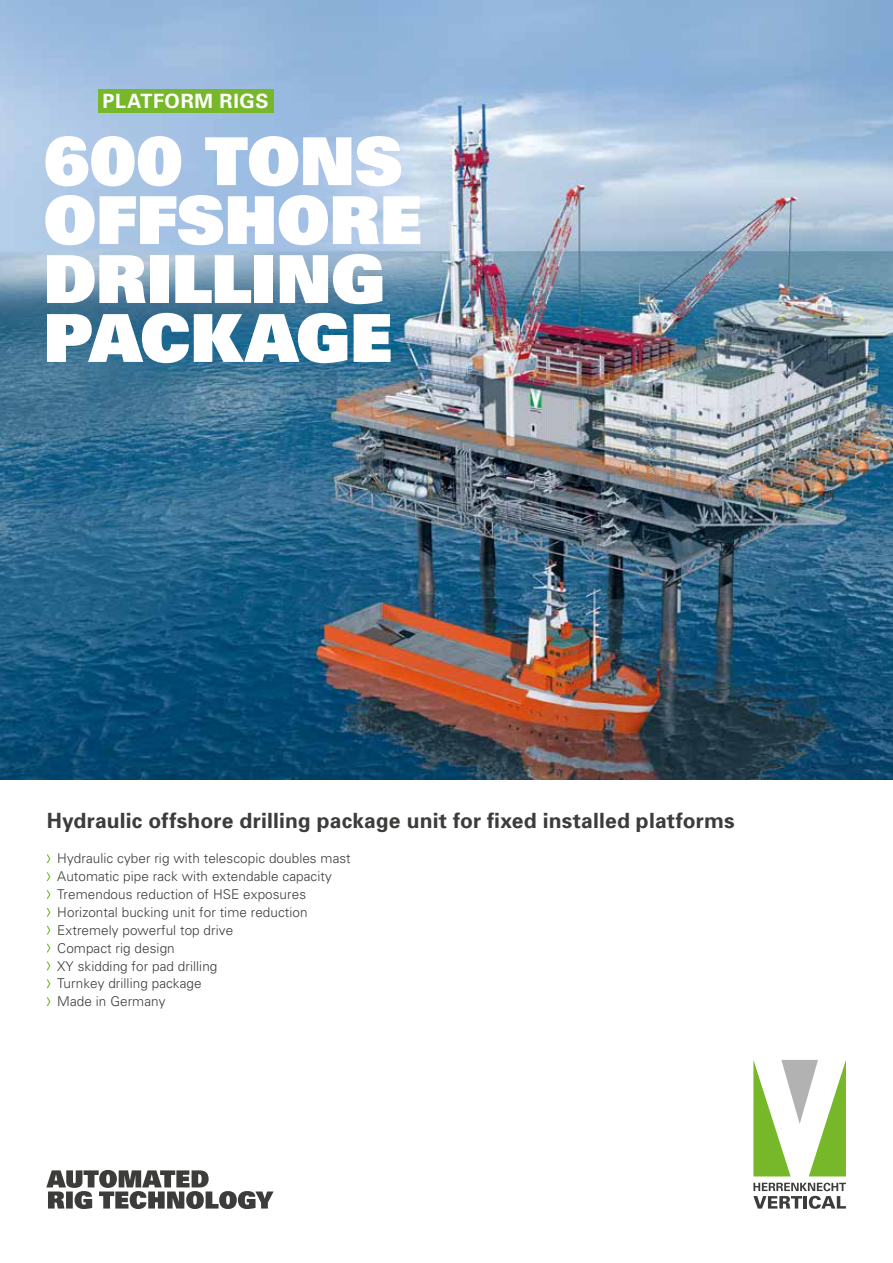
<style>
.page{position:relative;width:893px;height:1263px;background:#fff}
.page>*{position:absolute;margin:0;border:0;box-sizing:border-box;transform-origin:0 0}
.t1{font:900 66.15px/58.9px "Univers";letter-spacing:-.005em;color:#fff}
.t2{font:700 21px "Univers";letter-spacing:.01em;color:#3c3c3b}
.t3{font:700 19.65px "Univers";letter-spacing:.035em;color:#fff}
.t4{font:300 13.5px/17.9px "Univers";letter-spacing:.005em;color:#3c3c3b}
</style>
<div class="page">
<img style="left:0;top:0;width:893px;height:780px">
<div style="left:98px;top:89px;width:175px;height:24px;background:#76b82a"></div>
<svg style="left:46px;top:854px;width:5px;height:10px"></svg>
<svg style="left:46px;top:872px;width:5px;height:10px"></svg>
<svg style="left:46px;top:890px;width:5px;height:9px"></svg>
<svg style="left:46px;top:907px;width:5px;height:10px"></svg>
<svg style="left:46px;top:925px;width:5px;height:10px"></svg>
<svg style="left:46px;top:943px;width:5px;height:10px"></svg>
<svg style="left:46px;top:961px;width:5px;height:10px"></svg>
<svg style="left:46px;top:979px;width:5px;height:10px"></svg>
<svg style="left:46px;top:997px;width:5px;height:10px"></svg>
<svg style="left:753px;top:1060px;width:93px;height:116px"></svg>
<svg style="left:753px;top:1183px;width:93px;height:26px"></svg>
<svg style="left:46px;top:1170px;width:228px;height:39px"></svg>
<h3 class="t3" style="left:103px;top:89px;width:168px">PLATFORM RIGS</h3>
<h1 class="t1" style="left:44px;top:130px;width:379px">600 TONS<br>OFFSHORE<br>DRILLING<br>PACKAGE</h1>
<h2 class="t2" style="left:47px;top:807px;width:689px">Hydraulic offshore drilling package unit for fixed installed platforms</h2>
<p class="t4" style="left:57px;top:849px;width:295px">Hydraulic cyber rig with telescopic doubles mast<br>Automatic pipe rack with extendable capacity<br>Tremendous reduction of HSE exposures<br>Horizontal bucking unit for time reduction<br>Extremely powerful top drive<br>Compact rig design<br>XY skidding for pad drilling<br>Turnkey drilling package<br>Made in Germany</p>
</div>
